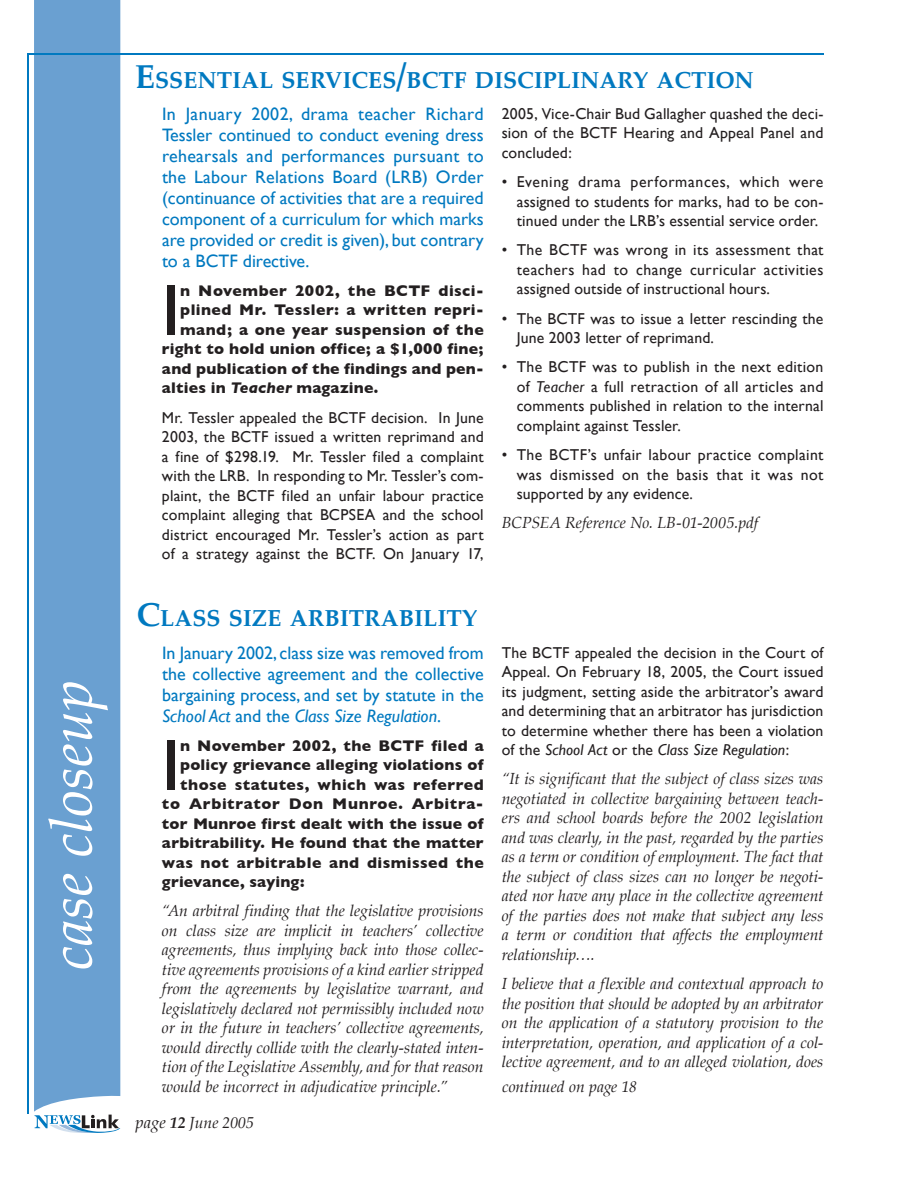
<style>
.page{position:relative;width:918px;height:1188px;background:#fff}
.page>*{position:absolute;margin:0;border:0;box-sizing:border-box;transform-origin:0 0}
.t1{font:72.9px "Gill Sans";color:#231f20}
.t2{font:italic 60px "Palatino";color:#fff}
.t3{font:700 23.1px "Palatino";color:#0079c0}
.t4{font:18px/21px "Gill Sans";color:#0079c0;text-align:justify}
.t5{font:15.75px/19.5px "Gill Sans";letter-spacing:.01em;color:#231f20;text-align:justify}
.t6{font:italic 15.75px/19.5px "Palatino";letter-spacing:-.005em;color:#231f20;text-align:justify}
.t7{font:700 15.75px "Gill Sans";letter-spacing:.02em;color:#231f20}
.t8{font:700 15.75px "Gill Sans";letter-spacing:.04em;color:#231f20}
.s1{font-size:33px}
.s2{font-style:italic}
.s3{font-size:16.5px}
.s4{font-weight:700}
</style>
<div class="page">
<div style="left:34px;top:0;width:87px;height:1133px;background:#6aa0d1"></div>
<hr style="left:27px;top:53px;width:797px;height:2px;background:#0079c0">
<hr style="left:27px;top:53px;width:2px;height:1061px;background:#0079c0">
<h2 class="t2" style="left:35px;top:970px;width:292px;rotate:-90deg">case closeup</h2>
<h3 class="t3" style="left:135px;top:66px;width:620px"><span class="s1">E</span>SSENTIAL SERVICES<span class="s1">/</span>BCTF DISCIPLINARY ACTION</h3>
<p class="t4" style="left:162px;top:104px;width:323px">In January 2002, drama teacher Richard Tessler continued to conduct evening dress rehearsals and performances pursuant to the Labour Relations Board (LRB) Order (continuance of activities that are a required component of a curriculum for which marks are provided or credit is given), but contrary to a BCTF directive.</p>
<h1 class="t1" style="left:162px;top:268px;width:20px">I</h1>
<p class="t7" style="left:180px;top:281px;width:305px">n November 2002, the BCTF disci-</p>
<p class="t5" style="left:502px;top:104px;width:323px">2005, Vice-Chair Bud Gallagher quashed the deci&shy;sion of the BCTF Hearing and Appeal Panel and concluded:</p>
<p class="t5" style="left:517px;top:172px;width:308px;text-indent:-15px">• Evening drama performances, which were assigned to students for marks, had to be con&shy;tinued under the LRB’s essential service order.</p>
<p class="t5" style="left:517px;top:240px;width:308px;text-indent:-15px">• The BCTF was wrong in its assessment that teachers had to change curricular activities assigned outside of instructional hours.</p>
<p class="t5" style="left:517px;top:308px;width:308px;text-indent:-15px">• The BCTF was to issue a letter rescinding the<br>June 2003 letter of reprimand.</p>
<p class="t5" style="left:517px;top:357px;width:308px;text-indent:-15px">• The BCTF was to publish in the next edition of <span class="s2">Teacher</span> a full retraction of all articles and comments published in relation to the internal complaint against Tessler.</p>
<p class="t5" style="left:517px;top:445px;width:308px;text-indent:-15px">• The BCTF’s unfair labour practice complaint was dismissed on the basis that it was not supported by any evidence.</p>
<p class="t6" style="left:502px;top:515px;width:258px">BCPSEA Reference No. LB-01-2005.pdf</p>
<p class="t7" style="left:180px;top:301px;width:305px">plined Mr. Tessler: a written repri-</p>
<p class="t7" style="left:180px;top:320px;width:305px">mand; a one year suspension of the</p>
<p class="t7" style="left:162px;top:340px;width:323px">right to hold union office; a $1,000 fine;</p>
<p class="t7" style="left:162px;top:359px;width:323px">and publication of the findings and pen-</p>
<p class="t7" style="left:162px;top:379px;width:218px">alties in <span class="s2">Teacher</span> magazine.</p>
<p class="t5" style="left:162px;top:408px;width:323px">Mr. Tessler appealed the BCTF decision. In June 2003, the BCTF issued a written reprimand and a fine of $298.19. Mr. Tessler filed a complaint with the LRB. In responding to Mr. Tessler’s com&shy;plaint, the BCTF filed an unfair labour practice complaint alleging that BCPSEA and the school district encouraged Mr. Tessler’s action as part of a strategy against the BCTF. On January 17,</p>
<h3 class="t3" style="left:136px;top:603px;width:342px"><span class="s1">C</span>LASS SIZE ARBITRABILITY</h3>
<p class="t4" style="left:162px;top:642px;width:323px">In January 2002, class size was removed from the collective agreement and the collective bargaining process, and set by statute in the <span class="s2">School Act</span> and the <span class="s2">Class Size Regulation</span>.</p>
<h1 class="t1" style="left:162px;top:723px;width:20px">I</h1>
<p class="t7" style="left:180px;top:736px;width:305px">n November 2002, the BCTF filed a</p>
<p class="t7" style="left:180px;top:756px;width:305px">policy grievance alleging violations of</p>
<p class="t7" style="left:180px;top:775px;width:305px">those statutes, which was referred</p>
<p class="t8" style="left:162px;top:795px;width:323px">to Arbitrator Don Munroe. Arbitra-</p>
<p class="t7" style="left:162px;top:814px;width:323px">tor Munroe first dealt with the issue of</p>
<p class="t7" style="left:162px;top:834px;width:323px">arbitrability. He found that the matter</p>
<p class="t7" style="left:162px;top:853px;width:323px">was not arbitrable and dismissed the</p>
<p class="t7" style="left:162px;top:873px;width:144px">grievance, saying:</p>
<p class="t6" style="left:162px;top:903px;width:323px">“An arbitral finding that the legislative provisions on class size are implicit in teachers’ collective agreements, thus implying back into those collec&shy;tive agreements provisions of a kind earlier stripped from the agreements by legislative warrant, and legislatively declared not permissibly included now or in the future in teachers’ collective agreements, would directly collide with the clearly-stated inten&shy;tion of the Legislative Assembly, and for that reason would be incorrect in adjudicative principle.”</p>
<p class="t6" style="left:136px;top:1115px;width:120px"><span class="s3">page</span> <span class="s4">12</span> June 2005</p>
<p class="t5" style="left:502px;top:642px;width:323px">The BCTF appealed the decision in the Court of Appeal. On February 18, 2005, the Court issued its judgment, setting aside the arbitrator’s award and determining that an arbitrator has jurisdiction to determine whether there has been a violation of the <span class="s2">School Act</span> or the <span class="s2">Class Size Regulation</span>:</p>
<p class="t6" style="left:502px;top:771px;width:323px">“It is significant that the subject of class sizes was negotiated in collective bargaining between teach&shy;ers and school boards before the 2002 legislation and was clearly, in the past, regarded by the parties as a term or condition of employment. The fact that the subject of class sizes can no longer be negoti&shy;ated nor have any place in the collective agreement of the parties does not make that subject any less a term or condition that affects the employment relationship….</p>
<p class="t6" style="left:502px;top:976px;width:323px">I believe that a flexible and contextual approach to the position that should be adopted by an arbitrator on the application of a statutory provision to the interpretation, operation, and application of a col&shy;lective agreement, and to an alleged violation, does</p>
<p class="t6" style="left:502px;top:1078px;width:136px">continued on page 18</p>
</div>
